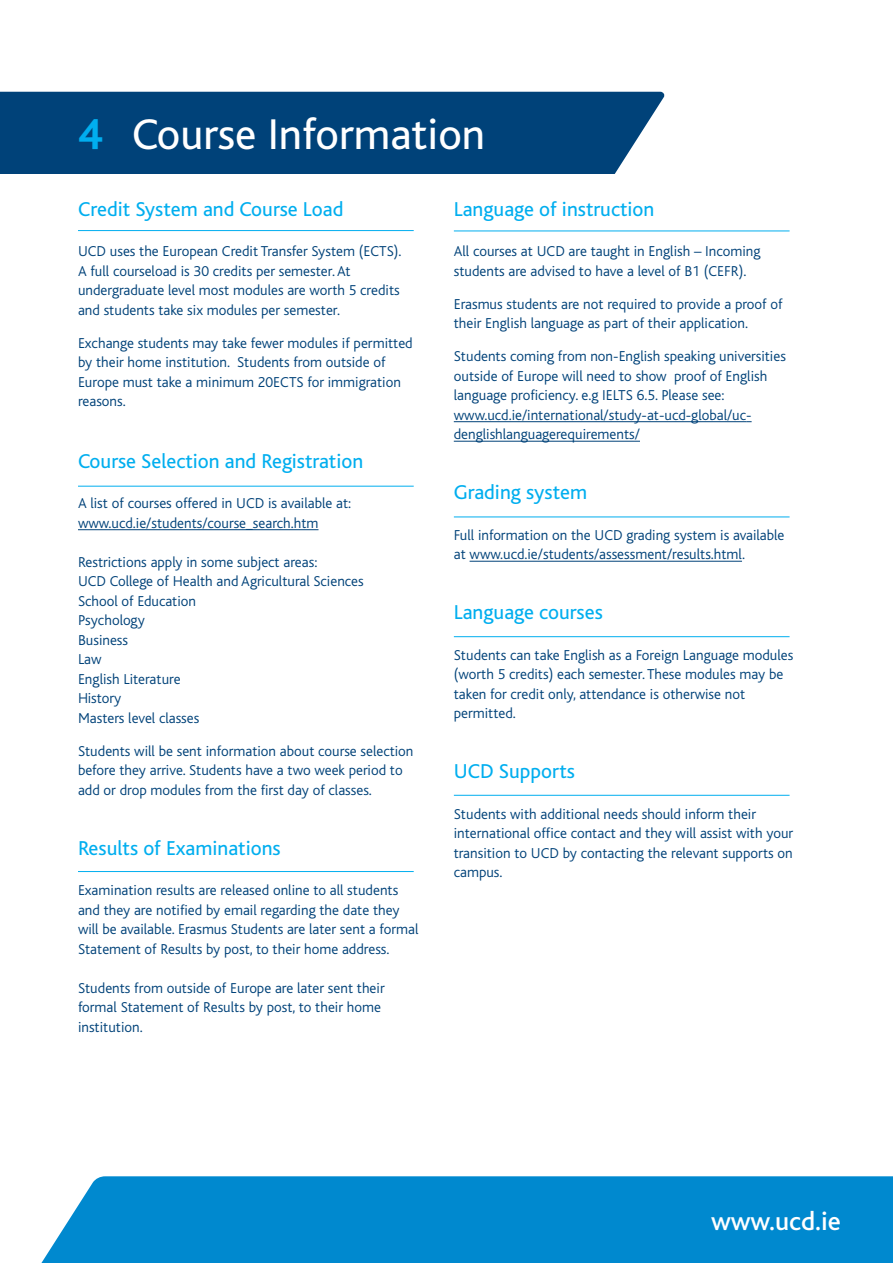
<style>
.page{position:relative;width:893px;height:1263px;background:#fff}
.page>*{position:absolute;margin:0;border:0;box-sizing:border-box;transform-origin:0 0}
.t1{font:45px "Bliss";color:#fff}
.t2{font:500 27px "Bliss";color:#fff}
.t3{font:21px "Bliss";color:#00aeef}
.t4{font:300 15px/19.5px "Bliss";color:#004279}
.s1{font-weight:700;color:#00aeef}
</style>
<div class="page">
<div style="left:0;top:92px;width:665px;height:82px;background:#004279"></div>
<div style="left:41px;top:1176px;width:852px;height:87px;background:#0089cf"></div>
<hr style="left:78px;top:529px;width:240px;height:1px;background:#004279">
<hr style="left:454px;top:421px;width:292px;height:1px;background:#004279">
<hr style="left:454px;top:441px;width:186px;height:1px;background:#004279">
<hr style="left:470px;top:561px;width:272px;height:1px;background:#004279">
<hr style="left:78px;top:230px;width:336px;height:1px;background:#00aeef">
<hr style="left:78px;top:486px;width:336px;height:1px;background:#00aeef">
<hr style="left:78px;top:871px;width:336px;height:1px;background:#00aeef">
<hr style="left:454px;top:231px;width:336px;height:1px;background:#00aeef">
<hr style="left:454px;top:795px;width:336px;height:1px;background:#00aeef">
<hr style="left:454px;top:517px;width:336px;height:1px;background:#00aeef">
<hr style="left:454px;top:636px;width:336px;height:1px;background:#00aeef">
<h1 class="t1" style="left:78px;top:117px;width:409px"><span class="s1">4</span> Course Information</h1>
<h3 class="t3" style="left:78px;top:201px;width:267px">Credit System and Course Load</h3>
<p class="t4" style="left:78px;top:243px;width:325px">UCD uses the European Credit Transfer System (ECTS).<br>A full courseload is 30 credits per semester. At undergraduate level most modules are worth 5 credits and students take six modules per semester.</p>
<p class="t4" style="left:78px;top:334px;width:336px">Exchange students may take fewer modules if permitted by their home institution. Students from outside of Europe must take a minimum 20ECTS for immigration reasons.</p>
<h3 class="t3" style="left:78px;top:453px;width:287px">Course Selection and Registration</h3>
<p class="t4" style="left:78px;top:495px;width:275px">A list of courses offered in UCD is available at: www.ucd.ie/students/course_search.htm</p>
<p class="t4" style="left:78px;top:553px;width:287px">Restrictions apply in some subject areas:<br>UCD College of Health and Agricultural Sciences<br>School of Education<br>Psychology<br>Business<br>Law<br>English Literature<br>History<br>Masters level classes</p>
<p class="t4" style="left:78px;top:742px;width:337px">Students will be sent information about course selection before they arrive. Students have a two week period to add or drop modules from the first day of classes.</p>
<h3 class="t3" style="left:78px;top:840px;width:204px">Results of Examinations</h3>
<p class="t4" style="left:78px;top:882px;width:342px">Examination results are released online to all students and they are notified by email regarding the date they will be available. Erasmus Students are later sent a formal Statement of Results by post, to their home address.</p>
<p class="t4" style="left:78px;top:979px;width:308px">Students from outside of Europe are later sent their formal Statement of Results by post, to their home institution.</p>
<h3 class="t3" style="left:454px;top:201px;width:202px">Language of instruction</h3>
<p class="t4" style="left:454px;top:243px;width:308px">All courses at UCD are taught in English – Incoming students are advised to have a level of B1 (CEFR).</p>
<p class="t4" style="left:454px;top:295px;width:330px">Erasmus students are not required to provide a proof of their English language as part of their application.</p>
<p class="t4" style="left:454px;top:348px;width:334px">Students coming from non-English speaking universities outside of Europe will need to show proof of English language proficiency. e.g IELTS 6.5. Please see: www.ucd.ie/international/study-at-ucd-global/uc&shy;denglishlanguagerequirements/</p>
<h3 class="t3" style="left:454px;top:484px;width:135px">Grading system</h3>
<p class="t4" style="left:454px;top:526px;width:332px">Full information on the UCD grading system is available at www.ucd.ie/students/assessment/results.html.</p>
<h3 class="t3" style="left:454px;top:604px;width:151px">Language courses</h3>
<p class="t4" style="left:454px;top:646px;width:341px">Students can take English as a Foreign Language modules (worth 5 credits) each semester. These modules may be taken for credit only, attendance is otherwise not permitted.</p>
<h3 class="t3" style="left:454px;top:763px;width:123px">UCD Supports</h3>
<p class="t4" style="left:454px;top:805px;width:341px">Students with additional needs should inform their international office contact and they will assist with your transition to UCD by contacting the relevant supports on campus.</p>
<h2 class="t2" style="left:711px;top:1205px;width:131px">www.ucd.ie</h2>
</div>
